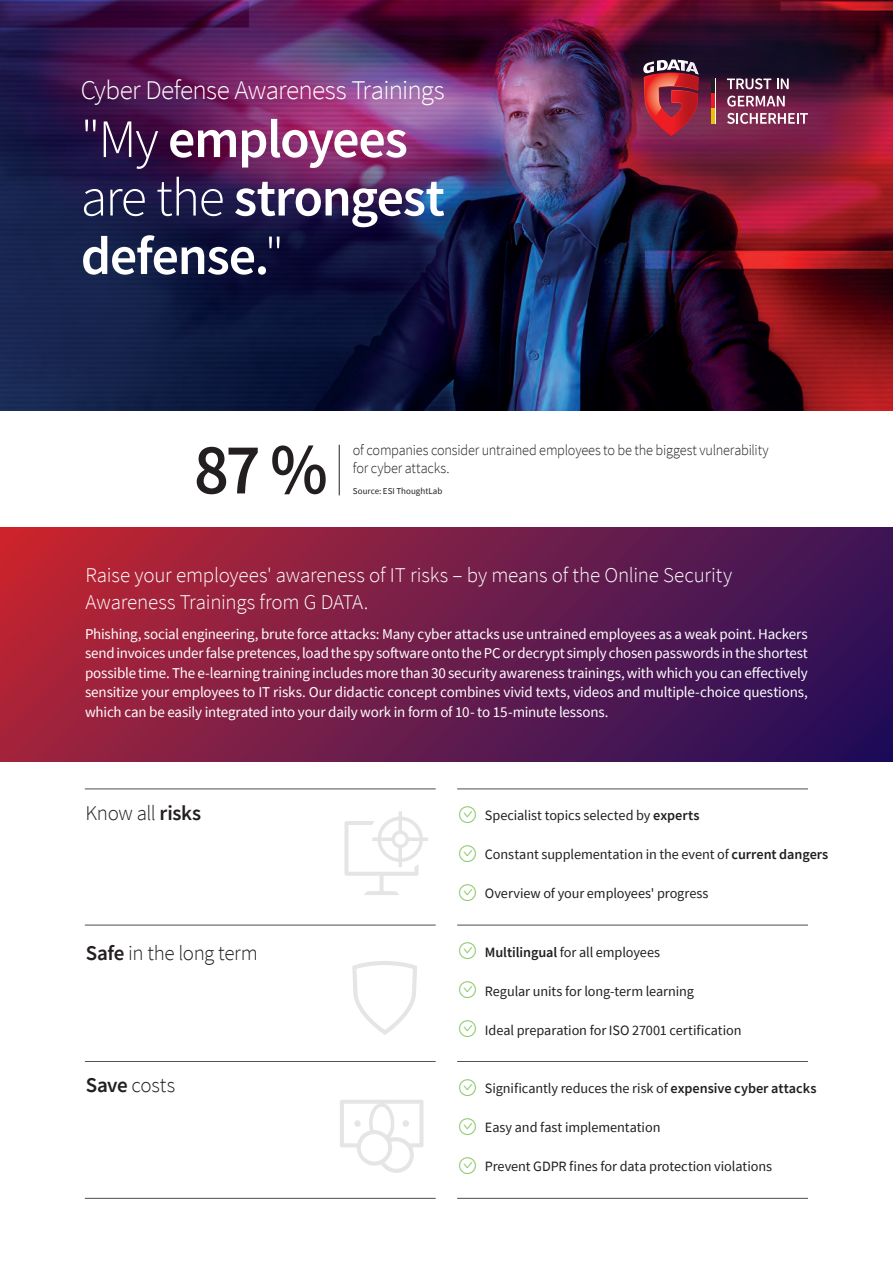
<style>
.page{position:relative;width:893px;height:1263px;background:#fff}
.page>*{position:absolute;margin:0;border:0;box-sizing:border-box;transform-origin:0 0}
.t1{font:93px "Gcon";color:#e4e5e4}
.Subline{font:600 72px "Source Sans Pro";color:#231f20;scale:.95 1}
.T1___White{font:600 54px/58.5px "Source Sans Pro";letter-spacing:-.025em;color:#fff}
.T1___White-2{font:300 27px "Source Sans Pro";letter-spacing:-.025em;color:#fff}
.t2{font:300 21px/27px "Source Sans Pro";letter-spacing:-.01em;color:#fff}
.Subline-2{font:300 21px "Source Sans Pro";letter-spacing:-.02em;color:#231f20}
.Copy{font:15px/19.5px "Source Sans Pro";letter-spacing:-.015em;color:#fff;text-align:justify}
.Subline-3{font:300 15px/18px "Source Sans Pro";letter-spacing:-.015em;color:#231f20;scale:.95 1}
.Copy_Bullet{font:14.25px "Source Sans Pro";letter-spacing:-.005em;color:#231f20}
.Legal{font:9px "Source Sans Pro";color:#231f20}
.s1{font-weight:300}
.s2{font-weight:600}
.s3{font-family:"Gcon";font-size:21px;color:#85c662}
</style>
<div class="page">
<svg style="left:0;top:528px;width:893px;height:234px;background:#6f1c48"></svg>
<img style="left:0;top:0;width:893px;height:410px">
<hr style="left:339px;top:445px;width:1px;height:50px;background:#231f20">
<img style="left:584px;top:0;width:309px;height:212px">
<hr style="left:457px;top:789px;width:351px;height:1px;background:#231f20">
<hr style="left:457px;top:925px;width:351px;height:1px;background:#231f20">
<hr style="left:85px;top:789px;width:351px;height:1px;background:#231f20">
<hr style="left:85px;top:925px;width:351px;height:1px;background:#231f20">
<hr style="left:457px;top:1061px;width:351px;height:1px;background:#231f20">
<hr style="left:85px;top:1061px;width:351px;height:1px;background:#231f20">
<hr style="left:457px;top:1198px;width:351px;height:1px;background:#231f20">
<hr style="left:85px;top:1198px;width:351px;height:1px;background:#231f20">
<svg style="left:727px;top:78px;width:44px;height:11px"></svg>
<svg style="left:777px;top:79px;width:12px;height:10px"></svg>
<svg style="left:727px;top:96px;width:58px;height:11px"></svg>
<svg style="left:727px;top:113px;width:81px;height:11px"></svg>
<svg style="left:643px;top:60px;width:56px;height:76px;background:#ad3b48"></svg>
<hr style="left:711px;top:78px;width:4px;height:16px;background:#231f20">
<hr style="left:711px;top:94px;width:4px;height:15px;background:#ee1d23">
<hr style="left:711px;top:109px;width:4px;height:15px;background:#e9c005">
<p class="T1___White-2" style="left:81px;top:73px;width:365px">Cyber Defense Awareness Trainings</p>
<p class="T1___White" style="left:81px;top:109px;width:366px"><span class="s1">"My</span> employees <span class="s1">are the</span> strongest defense.<span class="s1">"</span></p>
<p class="Subline" style="left:194px;top:422px;width:142px">87 %</p>
<p class="Subline-3" style="left:353px;top:441px;width:439px">of companies consider untrained employees to be the biggest vulnerability for cyber attacks.</p>
<p class="Legal" style="left:353px;top:485px;width:91px">Source: ESI ThoughtLab</p>
<p class="t2" style="left:86px;top:562px;width:648px">Raise your employees' awareness of IT risks – by means of the Online Security<br>Awareness Trainings from G DATA.</p>
<p class="Copy" style="left:85px;top:624px;width:724px">Phishing, social engineering, brute force attacks: Many cyber attacks use untrained employees as a weak point. Hackers send invoices under false pretences, load the spy software onto the PC or decrypt simply chosen passwords in the shortest possible time. The e-learning training includes more than 30 security awareness trainings, with which you can effectively sensitize your employees to IT risks. Our didactic concept combines vivid texts, videos and multiple-choice questions, which can be easily integrated into your daily work in form of 10- to 15-minute lessons.</p>
<p class="Subline-2" style="left:85px;top:800px;width:117px">Know all <span class="s2">risks</span></p>
<p class="Copy_Bullet" style="left:457px;top:806px;width:244px"><span class="s3">O</span> Specialist topics selected by <span class="s2">experts</span></p>
<p class="Copy_Bullet" style="left:457px;top:845px;width:373px"><span class="s3">O</span> Constant supplementation in the event of <span class="s2">current dangers</span></p>
<p class="Copy_Bullet" style="left:457px;top:884px;width:253px"><span class="s3">O</span> Overview of your employees' progress</p>
<p class="t1" style="left:335px;top:811px;width:94px">ၸ</p>
<p class="Subline-2" style="left:86px;top:940px;width:174px"><span class="s2">Safe</span> in the long term</p>
<p class="Copy_Bullet" style="left:457px;top:943px;width:205px"><span class="s3">O</span> <span class="s2">Multilingual</span> for all employees</p>
<p class="Copy_Bullet" style="left:457px;top:982px;width:239px"><span class="s3">O</span> Regular units for long-term learning</p>
<p class="Copy_Bullet" style="left:457px;top:1021px;width:286px"><span class="s3">O</span> Ideal preparation for ISO 27001 certification</p>
<p class="t1" style="left:338px;top:951px;width:94px">G</p>
<h3 class="Subline-2" style="left:86px;top:1072px;width:91px"><span class="s2">Save</span> costs</h3>
<p class="t1" style="left:335px;top:1084px;width:94px">P</p>
<p class="Copy_Bullet" style="left:457px;top:1079px;width:361px"><span class="s3">O</span> Significantly reduces the risk of <span class="s2">expensive cyber attacks</span></p>
<p class="Copy_Bullet" style="left:457px;top:1118px;width:205px"><span class="s3">O</span> Easy and fast implementation</p>
<p class="Copy_Bullet" style="left:457px;top:1157px;width:316px"><span class="s3">O</span> Prevent GDPR fines for data protection violations</p>
</div>
